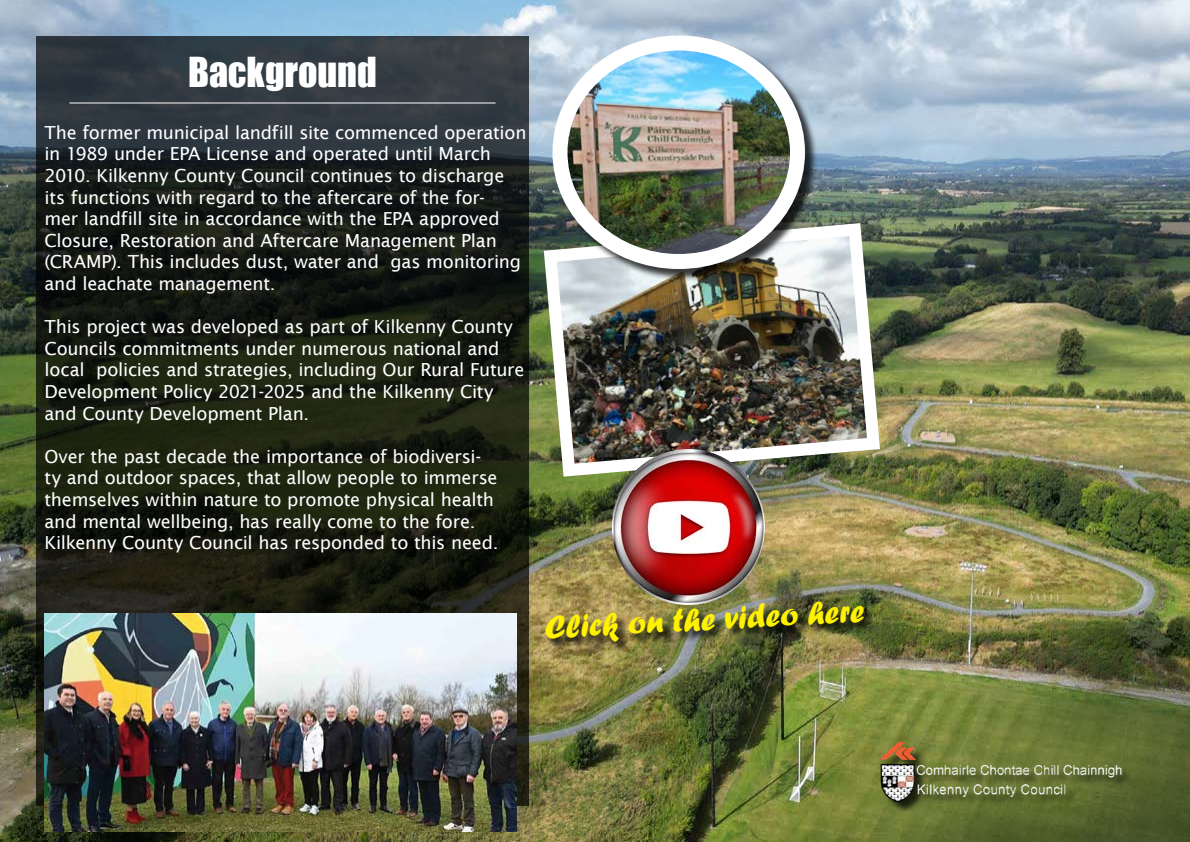
<style>
.page{position:relative;width:1190px;height:842px;background:#fff}
.page>*{position:absolute;margin:0;border:0;box-sizing:border-box;transform-origin:0 0}
.t1{font:38px "Impact";letter-spacing:-.005em;color:#fff}
.t2{font:34px "Forte";color:#fff200}
.t3{font:18px/21.6px "Lucida Sans";letter-spacing:-.015em;color:#fff}
</style>
<div class="page">
<img style="left:0;top:0;width:1190px;height:842px">
<svg style="left:36px;top:36px;width:493px;height:770px;background:#1d221b"></svg>
<div style="left:547px;top:603px;width:329px;height:51px;background:#000;opacity:.75"></div>
<hr style="left:70px;top:102px;width:426px;height:2px;background:#fff">
<img style="left:44px;top:613px;width:473px;height:219px">
<img style="left:537px;top:217px;width:350px;height:266px">
<div style="left:554px;top:37px;width:263px;height:244px;background:#000;opacity:.75"></div>
<img style="left:566px;top:43px;width:232px;height:219px">
<div style="left:552px;top:36px;width:253px;height:233px;border:15px solid #fff;border-radius:50%"></div>
<div style="left:881px;top:743px;width:252px;height:71px;background:#000;opacity:.75"></div>
<img style="left:880px;top:738px;width:275px;height:64px">
<img style="left:612px;top:449px;width:153px;height:156px">
<h1 class="t1" style="left:188px;top:43px;width:190px">Background</h1>
<p class="t3" style="left:44px;top:122px;width:484px">The former municipal landfill site commenced operation in 1989 under EPA License and operated until March 2010. Kilkenny County Council continues to discharge its functions with regard to the aftercare of the for-<br>mer landfill site in accordance with the EPA approved Closure, Restoration and Aftercare Management Plan (CRAMP). This includes dust, water and gas monitoring and leachate management.</p>
<p class="t3" style="left:44px;top:316px;width:482px">This project was developed as part of Kilkenny County Councils commitments under numerous national and local policies and strategies, including Our Rural Future Development Policy 2021-2025 and the Kilkenny City and County Development Plan.</p>
<p class="t3" style="left:44px;top:446px;width:455px">Over the past decade the importance of biodiversi&shy;ty and outdoor spaces, that allow people to immerse themselves within nature to promote physical health and mental wellbeing, has really come to the fore.<br>Kilkenny County Council has responded to this need.</p>
<h2 class="t2" style="left:543px;top:608px;width:322px;rotate:-3deg">Click on the video here</h2>
</div>
